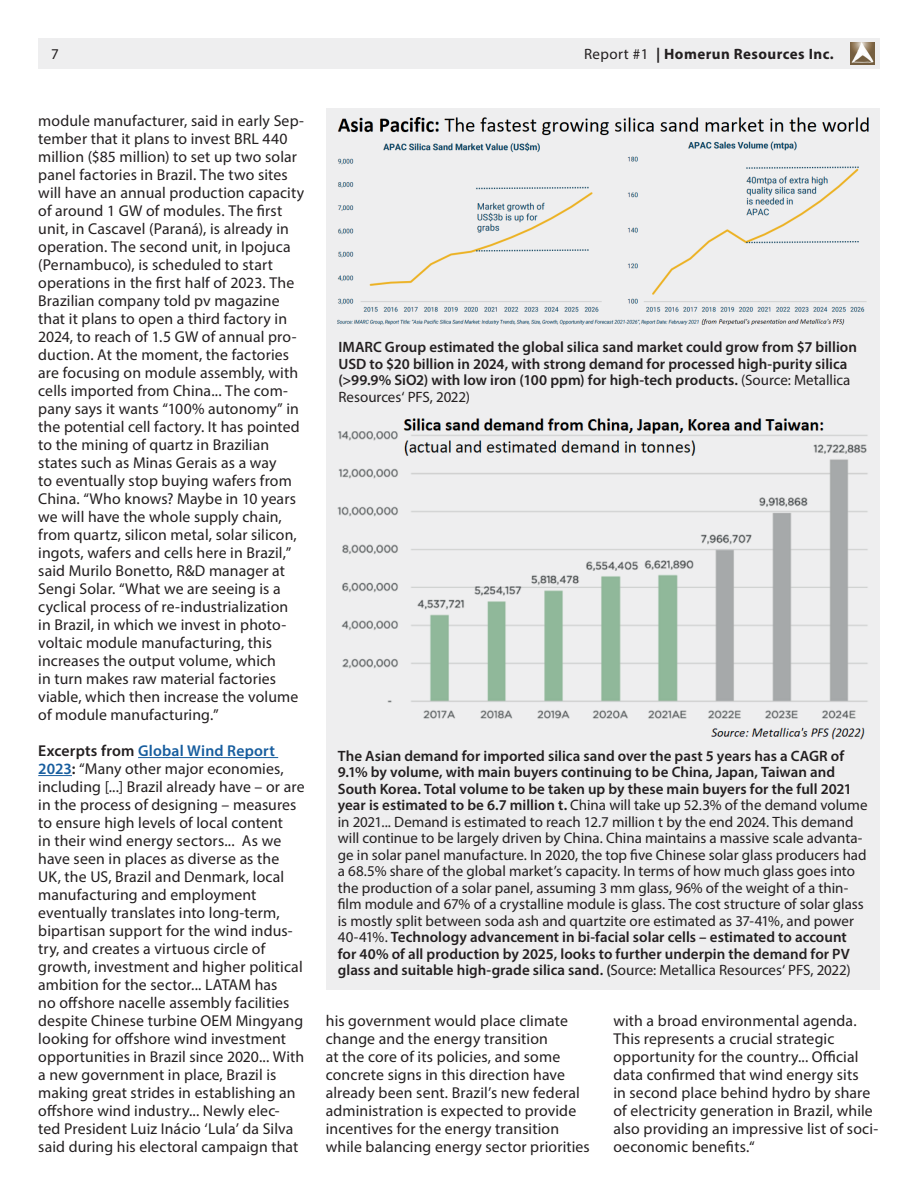
<style>
.page{position:relative;width:918px;height:1188px;background:#fff}
.page>*{position:absolute;margin:0;border:0;box-sizing:border-box;transform-origin:0 0}
.t1{font:15.75px/18px "Myriad Pro";letter-spacing:.005em;color:#231f20}
.t2{font:15px/16.5px "Myriad Pro";color:#231f20}
.t3{font:600 15px/16.5px "Myriad Pro";color:#231f20}
.t4{font:700 15px "Myriad Pro";letter-spacing:.03em;color:#231f20}
.s1{font-weight:400}
.s2{font-weight:600}
.s3{font-weight:600;color:#175d9e}
</style>
<div class="page">
<hr style="left:138px;top:757px;width:140px;height:1px;background:#175d9e">
<hr style="left:38px;top:775px;width:34px;height:1px;background:#175d9e">
<div style="left:326px;top:108px;width:554px;height:882px;background:#eeeeef"></div>
<div style="left:38px;top:38px;width:842px;height:31px;background:#eeeeef"></div>
<img style="left:851px;top:43px;width:23px;height:21px">
<img style="left:338px;top:418px;width:530px;height:322px">
<img style="left:338px;top:118px;width:531px;height:207px">
<p class="t2" style="left:51px;top:46px;width:9px">7</p>
<p class="t4" style="left:584px;top:46px;width:251px"><span class="s1">Report #1</span> | Homerun Resources Inc.</p>
<p class="t1" style="left:38px;top:111px;width:268px">module manufacturer, said in early Sep&shy;tember that it plans to invest BRL 440 million ($85 million) to set up two solar panel factories in Brazil. The two sites will have an annual production capacity of around 1 GW of modules. The first unit, in Cascavel (Paraná), is already in operation. The second unit, in Ipojuca (Pernambuco), is scheduled to start operations in the first half of 2023. The Brazilian company told pv magazine that it plans to open a third factory in 2024, to reach of 1.5 GW of annual pro&shy;duction. At the moment, the factories are focusing on module assembly, with cells imported from China... The com&shy;pany says it wants “100% autonomy” in the potential cell factory. It has pointed to the mining of quartz in Brazilian states such as Minas Gerais as a way<br>to eventually stop buying wafers from China. “Who knows? Maybe in 10 years we will have the whole supply chain, from quartz, silicon metal, solar silicon, ingots, wafers and cells here in Brazil,” said Murilo Bonetto, R&amp;D manager at Sengi Solar. “What we are seeing is a cyclical process of re-industrialization in Brazil, in which we invest in photo&shy;voltaic module manufacturing, this increases the output volume, which<br>in turn makes raw material factories viable, which then increase the volume of module manufacturing.”</p>
<p class="t1" style="left:38px;top:742px;width:268px"><span class="s2">Excerpts from</span> <span class="s3">Global Wind Report 2023</span><span class="s2">:</span> “Many other major economies, including [...] Brazil already have – or are in the process of designing – measures to ensure high levels of local content<br>in their wind energy sectors... As we have seen in places as diverse as the UK, the US, Brazil and Denmark, local manufacturing and employment eventually translates into long-term, bipartisan support for the wind indus&shy;try, and creates a virtuous circle of growth, investment and higher political ambition for the sector... LATAM has<br>no offshore nacelle assembly facilities despite Chinese turbine OEM Mingyang looking for offshore wind investment opportunities in Brazil since 2020... With a new government in place, Brazil is making great strides in establishing an offshore wind industry... Newly elec&shy;ted President Luiz Inácio ‘Lula’ da Silva said during his electoral campaign that</p>
<p class="t3" style="left:338px;top:339px;width:520px">IMARC Group estimated the global silica sand market could grow from $7 billion USD to $20 billion in 2024, with strong demand for processed high-purity silica (&gt;99.9% SiO2) with low iron (100 ppm) for high-tech products. <span class="s1">(Source: Metallica Resources‘ PFS, 2022)</span></p>
<p class="t2" style="left:338px;top:747px;width:531px"><span class="s2">The Asian demand for imported silica sand over the past 5 years has a CAGR of 9.1% by volume, with main buyers continuing to be China, Japan, Taiwan and South Korea. Total volume to be taken up by these main buyers for the full 2021 year is estimated to be 6.7 million t.</span> China will take up 52.3% of the demand volume in 2021... Demand is estimated to reach 12.7 million t by the end 2024. This demand will continue to be largely driven by China. China maintains a massive scale advanta&shy;ge in solar panel manufacture. In 2020, the top five Chinese solar glass producers had a 68.5% share of the global market’s capacity. In terms of how much glass goes into the production of a solar panel, assuming 3 mm glass, 96% of the weight of a thin&shy;film module and 67% of a crystalline module is glass. The cost structure of solar glass is mostly split between soda ash and quartzite ore estimated as 37-41%, and power 40-41%. <span class="s2">Technology advancement in bi-facial solar cells – estimated to account for 40% of all production by 2025, looks to further underpin the demand for PV glass and suitable high-grade silica sand. (</span>Source: Metallica Resources‘ PFS, 2022)</p>
<p class="t1" style="left:326px;top:1012px;width:265px">his government would place climate change and the energy transition<br>at the core of its policies, and some concrete signs in this direction have already been sent. Brazil’s new federal administration is expected to provide incentives for the energy transition while balancing energy sector priorities</p>
<p class="t1" style="left:613px;top:1012px;width:266px">with a broad environmental agenda.<br>This represents a crucial strategic opportunity for the country... Official data confirmed that wind energy sits<br>in second place behind hydro by share of electricity generation in Brazil, while also providing an impressive list of soci&shy;oeconomic benefits.“</p>
</div>
